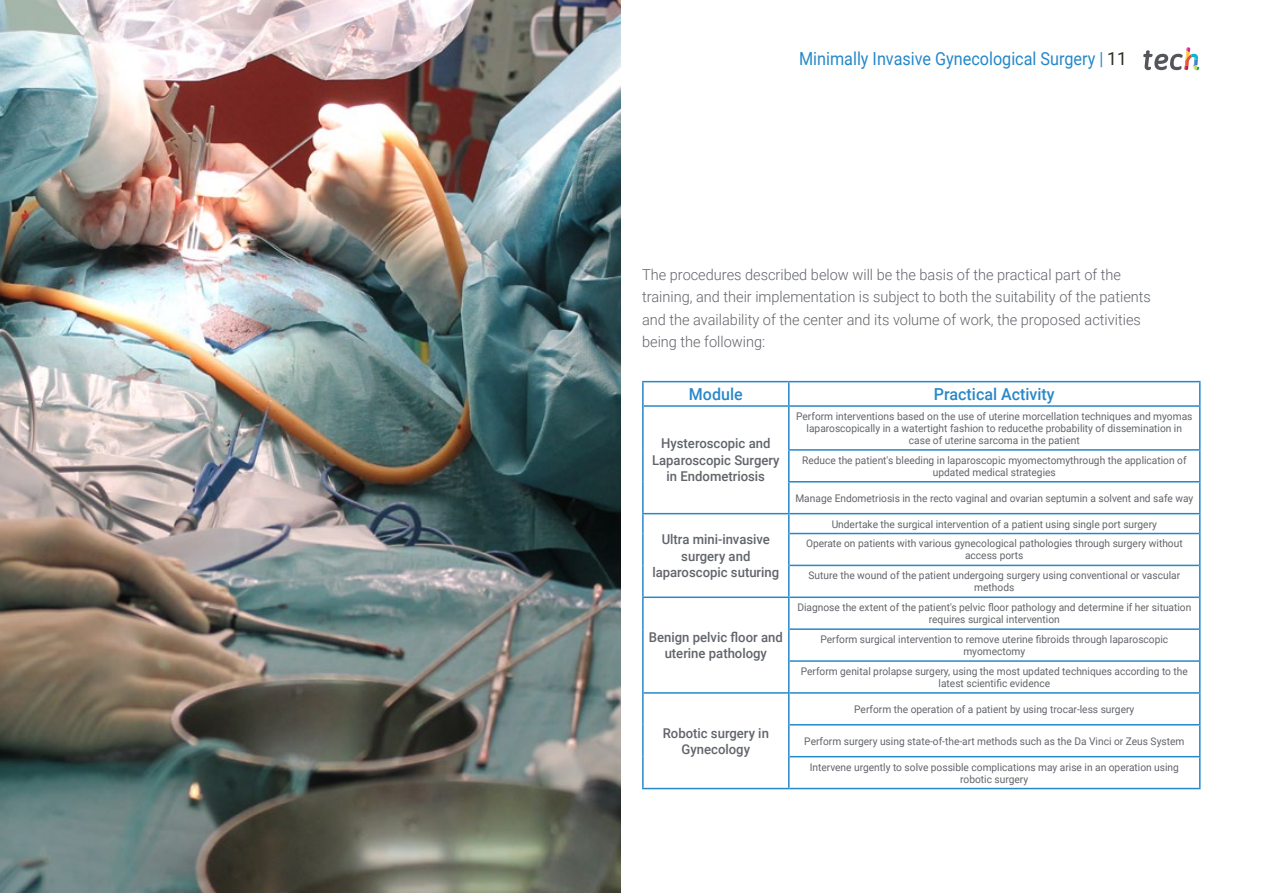
<style>
.page{position:relative;width:1263px;height:893px;background:#fff}
.page>*{position:absolute;margin:0;border:0;box-sizing:border-box;transform-origin:0 0}
.t1{font:18px "Roboto";color:#2488c9;scale:.9 1}
.t2{font:500 16.5px "Roboto";color:#2988c9}
.t3{font:300 15px/22.5px "Roboto";color:#61646a}
.t4{font:500 13.5px/16.5px "Roboto";color:#61646a;text-align:center}
.t5{font:10.5px/12px "Roboto";color:#61646a;text-align:center}
.s1{color:#312e20}
</style>
<div class="page">
<hr style="left:642px;top:788px;width:147px;height:1px;background:#2988c9">
<hr style="left:788px;top:598px;width:1px;height:31px;background:#2988c9">
<hr style="left:788px;top:629px;width:1px;height:32px;background:#2988c9">
<hr style="left:788px;top:661px;width:1px;height:32px;background:#2988c9">
<hr style="left:642px;top:693px;width:2px;height:32px;background:#2988c9">
<hr style="left:788px;top:693px;width:1px;height:32px;background:#2988c9">
<hr style="left:642px;top:725px;width:2px;height:32px;background:#2988c9">
<hr style="left:788px;top:725px;width:1px;height:32px;background:#2988c9">
<hr style="left:642px;top:757px;width:2px;height:31px;background:#2988c9">
<hr style="left:788px;top:757px;width:1px;height:31px;background:#2988c9">
<hr style="left:789px;top:533px;width:410px;height:1px;background:#2988c9">
<hr style="left:789px;top:565px;width:410px;height:1px;background:#2988c9">
<hr style="left:789px;top:596px;width:410px;height:2px;background:#2988c9">
<hr style="left:789px;top:628px;width:410px;height:2px;background:#2988c9">
<hr style="left:789px;top:660px;width:410px;height:2px;background:#2988c9">
<hr style="left:644px;top:405px;width:144px;height:2px;background:#2988c9">
<hr style="left:642px;top:406px;width:2px;height:44px;background:#2488c9">
<hr style="left:642px;top:450px;width:2px;height:32px;background:#2488c9">
<hr style="left:642px;top:482px;width:2px;height:31px;background:#2488c9">
<hr style="left:788px;top:407px;width:1px;height:42px;background:#2988c9">
<hr style="left:644px;top:692px;width:144px;height:2px;background:#2988c9">
<hr style="left:642px;top:381px;width:147px;height:1px;background:#2488c9">
<hr style="left:642px;top:382px;width:2px;height:24px;background:#2488c9">
<hr style="left:789px;top:381px;width:411px;height:1px;background:#2488c9">
<svg style="left:788px;top:382px;width:1px;height:23px"></svg>
<svg style="left:1199px;top:382px;width:1px;height:23px"></svg>
<hr style="left:788px;top:405px;width:412px;height:2px;background:#2488c9">
<hr style="left:1199px;top:407px;width:1px;height:42px;background:#2488c9">
<hr style="left:788px;top:451px;width:1px;height:30px;background:#2488c9">
<hr style="left:1199px;top:451px;width:1px;height:30px;background:#2488c9">
<hr style="left:788px;top:481px;width:412px;height:1px;background:#2488c9">
<hr style="left:788px;top:482px;width:1px;height:31px;background:#2488c9">
<hr style="left:1199px;top:482px;width:1px;height:31px;background:#2488c9">
<svg style="left:1199px;top:514px;width:1px;height:19px"></svg>
<hr style="left:789px;top:692px;width:411px;height:2px;background:#2488c9">
<hr style="left:789px;top:724px;width:411px;height:1px;background:#2488c9">
<hr style="left:789px;top:756px;width:411px;height:1px;background:#2488c9">
<hr style="left:789px;top:788px;width:411px;height:1px;background:#2488c9">
<hr style="left:788px;top:449px;width:412px;height:2px;background:#2488c9">
<hr style="left:789px;top:513px;width:411px;height:1px;background:#2488c9">
<hr style="left:1199px;top:533px;width:1px;height:32px;background:#2488c9">
<hr style="left:1199px;top:565px;width:1px;height:32px;background:#2488c9">
<hr style="left:1199px;top:597px;width:1px;height:32px;background:#2488c9">
<hr style="left:1199px;top:629px;width:1px;height:32px;background:#2488c9">
<hr style="left:1199px;top:661px;width:1px;height:31px;background:#2488c9">
<hr style="left:1199px;top:694px;width:1px;height:30px;background:#2488c9">
<hr style="left:1199px;top:725px;width:1px;height:31px;background:#2488c9">
<hr style="left:1199px;top:757px;width:1px;height:31px;background:#2488c9">
<hr style="left:642px;top:596px;width:147px;height:2px;background:#2988c9">
<hr style="left:642px;top:598px;width:2px;height:31px;background:#2988c9">
<hr style="left:642px;top:629px;width:2px;height:32px;background:#2988c9">
<hr style="left:642px;top:661px;width:2px;height:32px;background:#2988c9">
<hr style="left:642px;top:513px;width:147px;height:1px;background:#2988c9">
<svg style="left:642px;top:514px;width:2px;height:19px"></svg>
<svg style="left:788px;top:514px;width:1px;height:19px"></svg>
<hr style="left:642px;top:533px;width:2px;height:32px;background:#2988c9">
<hr style="left:788px;top:533px;width:1px;height:32px;background:#2988c9">
<hr style="left:642px;top:565px;width:2px;height:31px;background:#2988c9">
<hr style="left:788px;top:565px;width:1px;height:31px;background:#2988c9">
<img style="left:0;top:0;width:621px;height:893px">
<svg style="left:1143px;top:47px;width:56px;height:24px"></svg>
<h1 class="t1" style="left:799px;top:46px;width:366px">Minimally Invasive Gynecological Surgery | <span class="s1">11</span></h1>
<p class="t3" style="left:642px;top:262px;width:510px">The procedures described below will be the basis of the practical part of the training, and their implementation is subject to both the suitability of the patients and the availability of the center and its volume of work, the proposed activities being the following:</p>
<h2 class="t2" style="left:689px;top:383px;width:55px">Module</h2>
<h2 class="t2" style="left:934px;top:383px;width:122px">Practical Activity</h2>
<p class="t4" style="left:652px;top:435px;width:129px">Hysteroscopic and<br>Laparoscopic Surgery in Endometriosis</p>
<p class="t5" style="left:796px;top:410px;width:398px">Perform interventions based on the use of uterine morcellation techniques and myomas laparoscopically in a watertight fashion to reducethe probability of dissemination in case of uterine sarcoma in the patient</p>
<p class="t5" style="left:802px;top:454px;width:386px">Reduce the patient's bleeding in laparoscopic myomectomythrough the application of updated medical strategies</p>
<p class="t5" style="left:795px;top:491px;width:399px">Manage Endometriosis in the recto vaginal and ovarian septumin a solvent and safe way</p>
<p class="t4" style="left:652px;top:530px;width:128px">Ultra mini-invasive surgery and laparoscopic suturing</p>
<p class="t4" style="left:649px;top:628px;width:135px">Benign pelvic floor and uterine pathology</p>
<p class="t4" style="left:663px;top:724px;width:108px">Robotic surgery in<br>Gynecology</p>
<p class="t5" style="left:806px;top:513px;width:378px;line-height:20px">Undertake the surgical intervention of a patient using single port surgery<br>Operate on patients with various gynecological pathologies through surgery without</p>
<p class="t5" style="left:808px;top:545px;width:373px;line-height:20px">access ports<br>Suture the wound of the patient undergoing surgery using conventional or vascular</p>
<p class="t5" style="left:974px;top:581px;width:42px">methods</p>
<p class="t5" style="left:797px;top:601px;width:396px">Diagnose the extent of the patient's pelvic floor pathology and determine if her situation requires surgical intervention</p>
<p class="t5" style="left:820px;top:633px;width:349px">Perform surgical intervention to remove uterine fibroids through laparoscopic myomectomy</p>
<p class="t5" style="left:801px;top:665px;width:389px">Perform genital prolapse surgery, using the most updated techniques according to the latest scientific evidence</p>
<p class="t5" style="left:854px;top:703px;width:282px">Perform the operation of a patient by using trocar-less surgery</p>
<p class="t5" style="left:804px;top:734px;width:382px">Perform surgery using state-of-the-art methods such as the Da Vinci or Zeus System</p>
<p class="t5" style="left:810px;top:760px;width:371px">Intervene urgently to solve possible complications may arise in an operation using robotic surgery</p>
</div>
